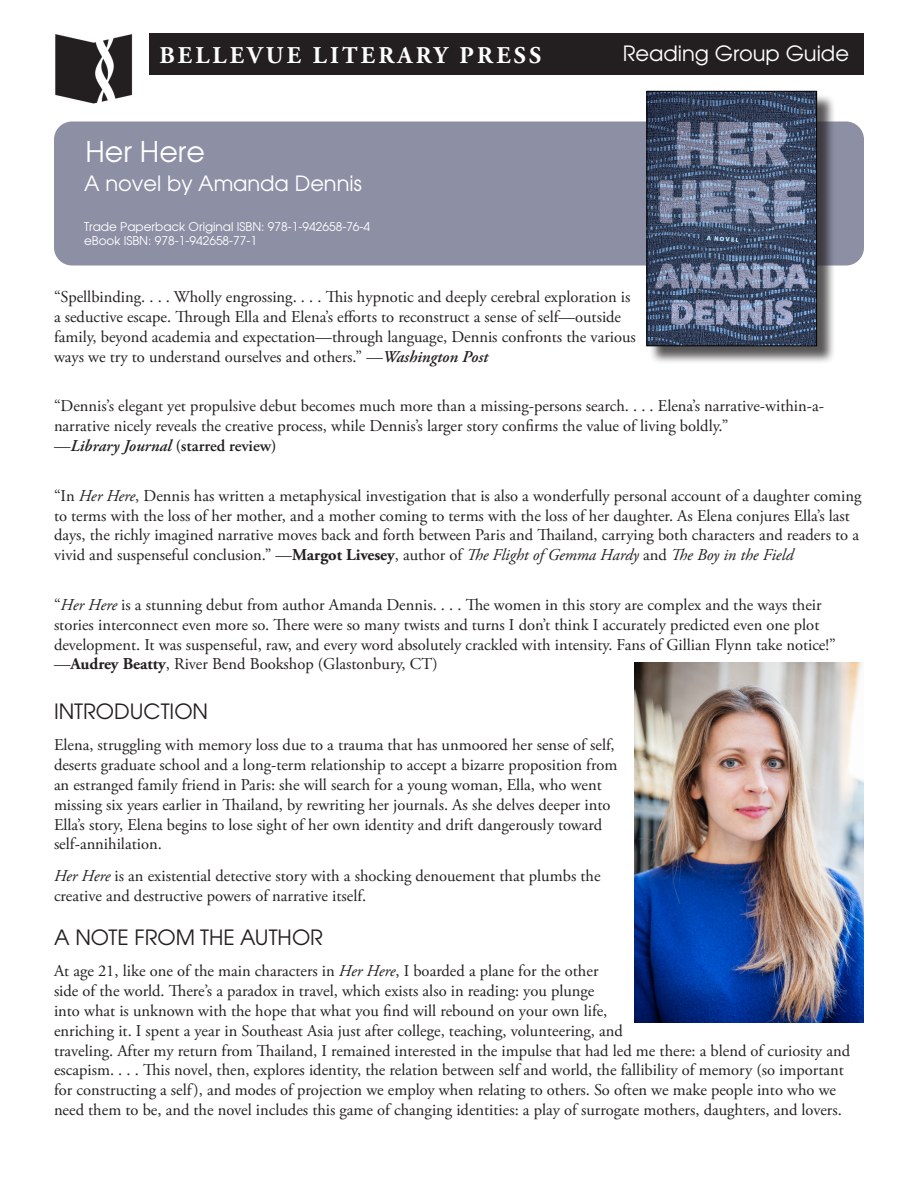
<style>
.page{position:relative;width:918px;height:1188px;background:#fff}
.page>*{position:absolute;margin:0;border:0;box-sizing:border-box;transform-origin:0 0}
.t1{font:28.5px "Avant Garde";color:#fff}
.t2{font:700 24px "Adobe Garamond Pro";letter-spacing:.135em;color:#fff}
.t3{font:21px "Avant Garde";color:#fff}
.t4{font:21px "Avant Garde";color:#231f20}
.t5{font:16.5px/19.8px "Adobe Garamond Pro";color:#231f20}
.t6{font:12px/13.5px "Avant Garde";color:#fff}
.s1{font-weight:600;font-style:italic}
.s2{font-weight:600}
.s3{font-style:italic}
.s4{font-weight:700}
</style>
<div class="page">
<div style="left:54px;top:122px;width:810px;height:144px;background:#8d8fa5;border-radius:18px"></div>
<div style="left:649px;top:93px;width:186px;height:271px;background:#231f20;opacity:.75"></div>
<img style="left:649px;top:93px;width:166px;height:251px">
<div style="left:647px;top:91px;width:170px;height:255px;border:1px solid #000"></div>
<img style="left:55px;top:33px;width:95px;height:71px">
<div style="left:150px;top:33px;width:714px;height:42px;background:#231f20"></div>
<img style="left:634px;top:662px;width:230px;height:360px">
<p class="t2" style="left:159px;top:41px;width:383px">BELLEVUE LITERARY PRESS</p>
<p class="t3" style="left:623px;top:40px;width:228px">Reading Group Guide</p>
<p class="t1" style="left:86px;top:134px;width:121px">Her Here</p>
<p class="t3" style="left:84px;top:170px;width:279px">A novel by Amanda Dennis</p>
<p class="t6" style="left:84px;top:220px;width:288px">Trade Paperback Original ISBN: 978-1-942658-76-4 eBook ISBN: 978-1-942658-77-1</p>
<p class="t5" style="left:54px;top:288px;width:583px">“Spellbinding. . . . Wholly engrossing. . . . This hypnotic and deeply cerebral exploration is a seductive escape. Through Ella and Elena’s efforts to reconstruct a sense of self—outside family, beyond academia and expectation—through language, Dennis confronts the various ways we try to understand ourselves and others.” —<span class="s1">Washington Post</span></p>
<p class="t5" style="left:54px;top:397px;width:772px">“Dennis’s elegant yet propulsive debut becomes much more than a missing-persons search. . . . Elena’s narrative-within-a&shy;narrative nicely reveals the creative process, while Dennis’s larger story confirms the value of living boldly.”<br>—<span class="s1">Library Journal</span> <span class="s2">(starred review)</span></p>
<p class="t5" style="left:54px;top:486px;width:809px">“In <span class="s3">Her Here</span>, Dennis has written a metaphysical investigation that is also a wonderfully personal account of a daughter coming to terms with the loss of her mother, and a mother coming to terms with the loss of her daughter. As Elena conjures Ella’s last days, the richly imagined narrative moves back and forth between Paris and Thailand, carrying both characters and readers to a vivid and suspenseful conclusion.” —<span class="s4">Margot Livesey</span>, author of <span class="s3">The Flight of Gemma Hardy</span> and <span class="s3">The Boy in the Field</span></p>
<p class="t5" style="left:54px;top:595px;width:783px">“<span class="s3">Her Here</span> is a stunning debut from author Amanda Dennis. . . . The women in this story are complex and the ways their stories interconnect even more so. There were so many twists and turns I don’t think I accurately predicted even one plot development. It was suspenseful, raw, and every word absolutely crackled with intensity. Fans of Gillian Flynn take notice!” —<span class="s4">Audrey Beatty</span>, River Bend Bookshop (Glastonbury, CT)</p>
<p class="t4" style="left:54px;top:698px;width:156px">INTRODUCTION</p>
<p class="t5" style="left:54px;top:736px;width:565px">Elena, struggling with memory loss due to a trauma that has unmoored her sense of self, deserts graduate school and a long-term relationship to accept a bizarre proposition from an estranged family friend in Paris: she will search for a young woman, Ella, who went missing six years earlier in Thailand, by rewriting her journals. As she delves deeper into Ella’s story, Elena begins to lose sight of her own identity and drift dangerously toward self-annihilation.</p>
<p class="t5" style="left:54px;top:867px;width:548px"><span class="s3">Her Here</span> is an existential detective story with a shocking denouement that plumbs the creative and destructive powers of narrative itself.</p>
<p class="t4" style="left:54px;top:924px;width:271px">A NOTE FROM THE AUTHOR</p>
<p class="t5" style="left:54px;top:962px;width:798px">At age 21, like one of the main characters in <span class="s3">Her Here</span>, I boarded a plane for the other<br>side of the world. There’s a paradox in travel, which exists also in reading: you plunge<br>into what is unknown with the hope that what you find will rebound on your own life,<br>enriching it. I spent a year in Southeast Asia just after college, teaching, volunteering, and<br>traveling. After my return from Thailand, I remained interested in the impulse that had led me there: a blend of curiosity and escapism. . . . This novel, then, explores identity, the relation between self and world, the fallibility of memory (so important for constructing a self), and modes of projection we employ when relating to others. So often we make people into who we need them to be, and the novel includes this game of changing identities: a play of surrogate mothers, daughters, and lovers.</p>
</div>
